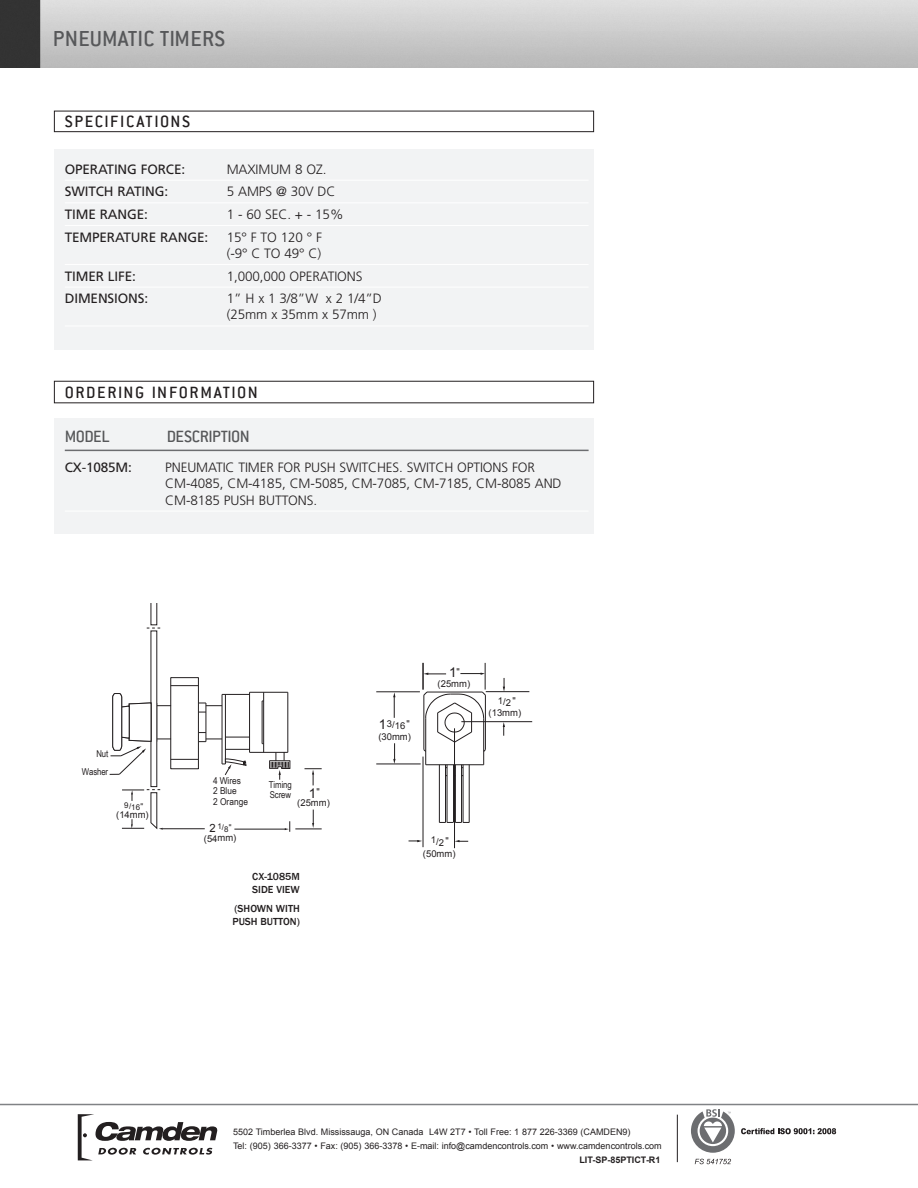
<style>
.page{position:relative;width:918px;height:1188px;background:#fff}
.page>*{position:absolute;margin:0;border:0;box-sizing:border-box;transform-origin:0 0}
.N-SS-H2__80_GRAY{font:500 24px "Conduit ITC";letter-spacing:.01em;color:#57585a}
.N-SS-H3__inside_whit{font:500 18px "Conduit ITC";letter-spacing:.075em;color:#231f20}
.N-SS-Products_H_Ord{font:500 18px "Conduit ITC";letter-spacing:-.035em;color:#57585a}
.N-SS-ord_info{font:300 13.5px/16.2px "Frutiger";letter-spacing:-.01em;color:#231f20}
._1N-SS-Specifiaction{font:300 13.5px/16.2px "Frutiger";letter-spacing:-.01em;color:#231f20}
._1N-SS-Specifiaction-2{font:13.5px "Frutiger";letter-spacing:-.01em;color:#231f20}
.N-SS-ord_info-2{font:13.5px "Frutiger";letter-spacing:-.01em;color:#231f20}
.t1{font:13.5px "Arial";color:#231f20}
.N-SS-Image_Descripti{font:500 10.5px/12.6px "Franklin Gothic";color:#231f20}
.t2{font:9.45px "Arial";color:#231f20}
.t3{font:9.45px/9.4px "Arial Narrow";letter-spacing:-.01em;color:#231f20}
.t4{font:9.45px/10.8px "Arial Narrow";letter-spacing:-.01em;color:#231f20;scale:1.07 1}
.t5{font:9px/13.5px "Arial";color:#231f20}
.N-SS-part_number_pag{font:700 9px "Arial";color:#231f20}
.t6{font:7.95px "Arial";color:#231f20}
.s1{font-size:11.25px}
</style>
<div class="page">
<svg style="left:691px;top:1109px;width:44px;height:44px"></svg>
<svg style="left:695px;top:1159px;width:36px;height:5px"></svg>
<svg style="left:741px;top:1128px;width:95px;height:6px"></svg>
<hr style="left:677px;top:1115px;width:1px;height:47px;background:#231f20">
<svg style="left:78px;top:1114px;width:140px;height:46px"></svg>
<hr style="left:0;top:1104px;width:918px;height:1px;background:#808285">
<img style="left:0;top:0;width:918px;height:67px">
<div style="left:54px;top:111px;width:540px;height:21px;border:1px solid #231f20"></div>
<div style="left:54px;top:149px;width:540px;height:201px;background:#f2f3f4"></div>
<div style="left:54px;top:418px;width:540px;height:115px;background:#f2f3f4"></div>
<hr style="left:65px;top:180px;width:524px;height:1px;background:#fff">
<hr style="left:65px;top:202px;width:524px;height:1px;background:#fff">
<hr style="left:65px;top:225px;width:524px;height:1px;background:#fff">
<hr style="left:65px;top:264px;width:524px;height:1px;background:#fff">
<hr style="left:65px;top:287px;width:524px;height:1px;background:#fff">
<hr style="left:65px;top:326px;width:524px;height:1px;background:#fff">
<hr style="left:486px;top:691px;width:43px;height:1px;background:#231f20">
<svg style="left:503px;top:678px;width:2px;height:14px"></svg>
<svg style="left:503px;top:722px;width:2px;height:14px"></svg>
<svg style="left:455px;top:840px;width:13px;height:2px"></svg>
<svg style="left:409px;top:840px;width:13px;height:2px"></svg>
<hr style="left:424px;top:695px;width:1px;height:55px;background:#231f20">
<hr style="left:485px;top:695px;width:1px;height:55px;background:#231f20">
<hr style="left:426px;top:764px;width:58px;height:1px;background:#231f20">
<hr style="left:483px;top:719px;width:1px;height:46px;background:#231f20">
<hr style="left:425px;top:719px;width:1px;height:46px;background:#231f20">
<svg style="left:423px;top:663px;width:63px;height:80px"></svg>
<hr style="left:453px;top:765px;width:1px;height:57px;background:#231f20">
<hr style="left:455px;top:765px;width:1px;height:57px;background:#231f20">
<hr style="left:461px;top:765px;width:1px;height:57px;background:#231f20">
<hr style="left:447px;top:765px;width:1px;height:57px;background:#231f20">
<hr style="left:463px;top:765px;width:1px;height:57px;background:#231f20">
<hr style="left:445px;top:765px;width:1px;height:57px;background:#231f20">
<hr style="left:469px;top:765px;width:1px;height:57px;background:#231f20">
<hr style="left:439px;top:765px;width:1px;height:57px;background:#231f20">
<svg style="left:439px;top:822px;width:30px;height:1px"></svg>
<hr style="left:461px;top:721px;width:71px;height:1px;background:#231f20">
<hr style="left:423px;top:757px;width:1px;height:90px;background:#231f20">
<hr style="left:249px;top:692px;width:1px;height:60px;background:#231f20">
<hr style="left:262px;top:701px;width:1px;height:43px;background:#231f20">
<hr style="left:263px;top:692px;width:1px;height:60px;background:#231f20">
<hr style="left:287px;top:692px;width:1px;height:60px;background:#231f20">
<hr style="left:250px;top:752px;width:38px;height:1px;background:#231f20">
<svg style="left:172px;top:685px;width:25px;height:1px"></svg>
<hr style="left:250px;top:692px;width:38px;height:1px;background:#231f20">
<hr style="left:376px;top:691px;width:44px;height:1px;background:#231f20">
<hr style="left:376px;top:763px;width:45px;height:1px;background:#231f20">
<svg style="left:393px;top:743px;width:3px;height:21px"></svg>
<svg style="left:393px;top:692px;width:2px;height:26px"></svg>
<div style="left:170px;top:677px;width:29px;height:92px;border:1px solid #231f20"></div>
<svg style="left:305px;top:768px;width:17px;height:17px"></svg>
<svg style="left:269px;top:752px;width:22px;height:28px"></svg>
<hr style="left:454px;top:728px;width:1px;height:120px;background:#231f20">
<hr style="left:234px;top:829px;width:52px;height:1px;background:#231f20">
<hr style="left:162px;top:828px;width:43px;height:1px;background:#231f20">
<svg style="left:285px;top:810px;width:37px;height:22px"></svg>
<svg style="left:122px;top:789px;width:41px;height:41px"></svg>
<svg style="left:147px;top:604px;width:14px;height:25px"></svg>
<svg style="left:110px;top:693px;width:140px;height:83px"></svg>
<div style="left:54px;top:381px;width:540px;height:22px;border:1px solid #231f20"></div>
<hr style="left:65px;top:450px;width:524px;height:1px;background:#6c6d70">
<hr style="left:65px;top:511px;width:524px;height:1px;background:#fff">
<p class="N-SS-H2__80_GRAY" style="left:53px;top:25px;width:174px">PNEUMATIC TIMERS</p>
<p class="N-SS-H3__inside_whit" style="left:65px;top:111px;width:127px">SPECIFICATIONS</p>
<p class="_1N-SS-Specifiaction-2" style="left:65px;top:161px;width:122px">OPERATING FORCE:</p>
<p class="_1N-SS-Specifiaction" style="left:227px;top:161px;width:101px">MAXIMUM 8 OZ.</p>
<p class="_1N-SS-Specifiaction-2" style="left:65px;top:184px;width:105px">SWITCH RATING:</p>
<p class="_1N-SS-Specifiaction" style="left:227px;top:184px;width:110px">5 AMPS @ 30V DC</p>
<p class="_1N-SS-Specifiaction-2" style="left:65px;top:206px;width:85px">TIME RANGE:</p>
<p class="_1N-SS-Specifiaction" style="left:227px;top:206px;width:118px">1 - 60 SEC. + - 15%</p>
<p class="_1N-SS-Specifiaction-2" style="left:65px;top:229px;width:145px">TEMPERATURE RANGE:</p>
<p class="_1N-SS-Specifiaction" style="left:227px;top:229px;width:97px">15° F TO 120 ° F (-9° C TO 49° C)</p>
<p class="_1N-SS-Specifiaction-2" style="left:65px;top:268px;width:73px">TIMER LIFE:</p>
<p class="_1N-SS-Specifiaction" style="left:227px;top:268px;width:137px">1,000,000 OPERATIONS</p>
<p class="_1N-SS-Specifiaction-2" style="left:65px;top:291px;width:85px">DIMENSIONS:</p>
<p class="_1N-SS-Specifiaction" style="left:227px;top:290px;width:157px">1” H x 1 3/8”W x 2 1/4”D (25mm x 35mm x 57mm )</p>
<p class="N-SS-H3__inside_whit" style="left:65px;top:382px;width:194px">ORDERING INFORMATION</p>
<p class="N-SS-Products_H_Ord" style="left:65px;top:427px;width:47px">MODEL</p>
<p class="N-SS-Products_H_Ord" style="left:167px;top:427px;width:84px">DESCRIPTION</p>
<p class="N-SS-ord_info-2" style="left:65px;top:460px;width:69px">CX-1085M:</p>
<p class="N-SS-ord_info" style="left:165px;top:459px;width:398px">PNEUMATIC TIMER FOR PUSH SWITCHES. SWITCH OPTIONS FOR<br>CM-4085, CM-4185, CM-5085, CM-7085, CM-7185, CM-8085 AND<br>CM-8185 PUSH BUTTONS.</p>
<p class="t1" style="left:449px;top:664px;width:9px">1</p>
<p class="t2" style="left:456px;top:666px;width:5px">"</p>
<p class="t3" style="left:96px;top:748px;width:13px">Nut</p>
<p class="t3" style="left:82px;top:767px;width:28px">Washer</p>
<p class="t6" style="left:124px;top:801px;width:21px">9/16"</p>
<p class="t2" style="left:116px;top:808px;width:34px">(14mm)</p>
<p class="t4" style="left:213px;top:774px;width:34px">4 Wires<br>2 Blue<br>2 Orange</p>
<p class="t6" style="left:210px;top:822px;width:24px"><span class="s1">2</span> 1/8"</p>
<p class="t2" style="left:204px;top:832px;width:34px">(54mm)</p>
<p class="t3" style="left:269px;top:780px;width:24px">Timing<br>Screw</p>
<p class="t1" style="left:309px;top:784px;width:13px">1<sup>"</sup></p>
<p class="t2" style="left:297px;top:797px;width:34px">(25mm)</p>
<p class="N-SS-Image_Descripti" style="left:252px;top:871px;width:49px">CX-1085M<br>SIDE VIEW</p>
<p class="N-SS-Image_Descripti" style="left:232px;top:902px;width:69px">(SHOWN WITH<br>PUSH BUTTON)</p>
<p class="t1" style="left:379px;top:715px;width:9px">1</p>
<p class="t2" style="left:387px;top:718px;width:24px">3/16"</p>
<p class="t2" style="left:378px;top:730px;width:34px">(30mm)</p>
<p class="t2" style="left:438px;top:677px;width:34px">(25mm)</p>
<p class="t2" style="left:498px;top:695px;width:20px">1/2 "</p>
<p class="t2" style="left:489px;top:706px;width:34px">(13mm)</p>
<p class="t2" style="left:431px;top:835px;width:20px">1/2 "</p>
<p class="t2" style="left:423px;top:848px;width:34px">(50mm)</p>
<p class="t5" style="left:233px;top:1125px;width:430px">5502 Timberlea Blvd. Mississauga, ON Canada L4W 2T7 • Toll Free: 1 877 226-3369 (CAMDEN9)<br>Tel: (905) 366-3377 • Fax: (905) 366-3378 • E-mail: info@camdencontrols.com • www.camdencontrols.com</p>
<p class="N-SS-part_number_pag" style="left:579px;top:1153px;width:83px">LIT-SP-85PTICT-R1</p>
</div>
